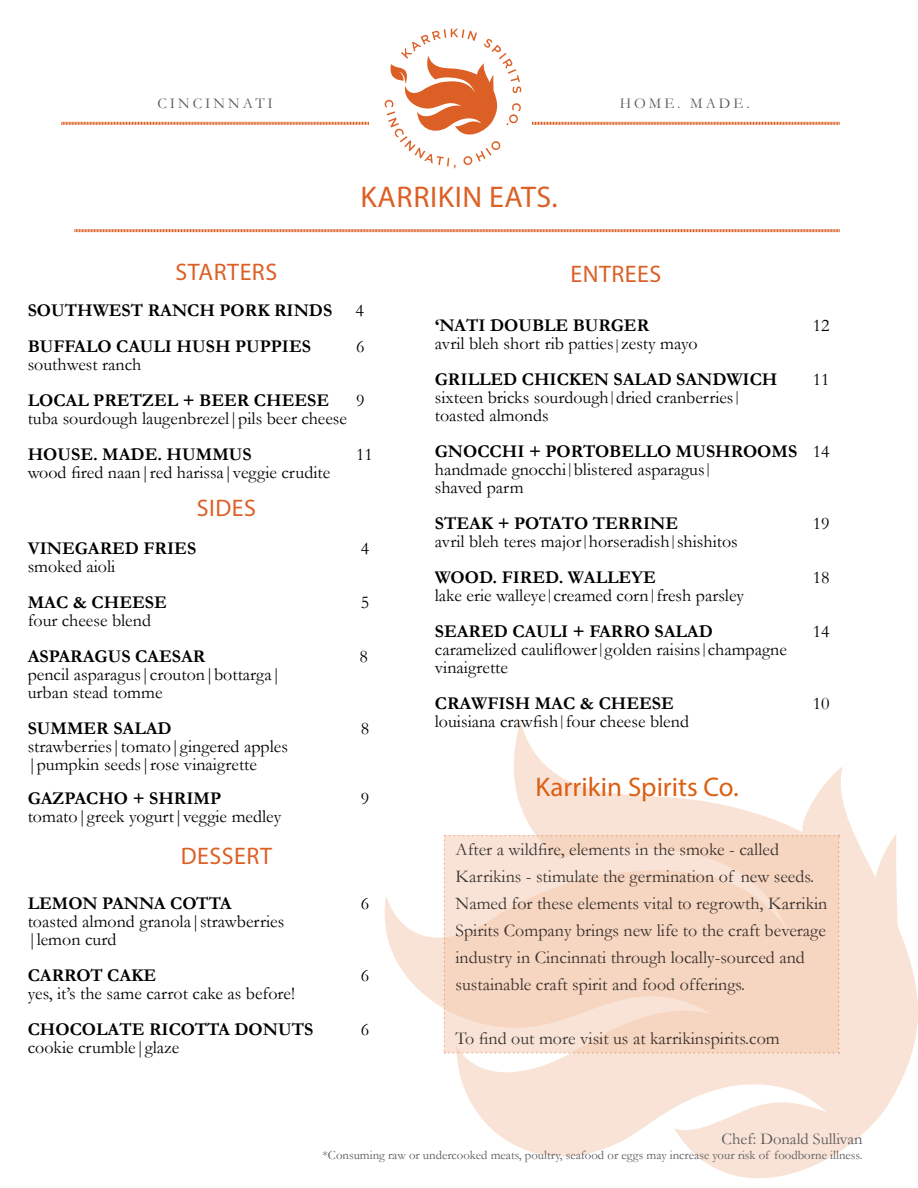
<style>
.page{position:relative;width:918px;height:1188px;background:#fff}
.page>*{position:absolute;margin:0;border:0;box-sizing:border-box;transform-origin:0 0}
.t1{font:30px "Myriad Pro";letter-spacing:.02em;color:#dc6026}
.t2{font:27px "Myriad Pro";color:#dc5f13}
.t3{font:24px "Myriad Pro";letter-spacing:.02em;color:#dc6026}
.t4{font:18px/18px "Garamond";color:#000}
.t5{font:700 18px "Garamond";color:#000}
.t6{font:16.5px "Garamond";color:#58595b}
.t7{font:15px "Garamond";letter-spacing:.2em;color:#58595b}
.t8{font:12.75px "Garamond";color:#58595b}
.s1{font-size:15px}
.s2{font-weight:700}
</style>
<div class="page">
<svg style="left:384px;top:722px;width:534px;height:456px"></svg>
<svg style="left:444px;top:835px;width:396px;height:219px;background:#f6d7c5"></svg>
<svg style="left:74px;top:229px;width:766px;height:4px;background:#ecae91"></svg>
<svg style="left:385px;top:29px;width:136px;height:139px"></svg>
<svg style="left:61px;top:121px;width:308px;height:4px"></svg>
<svg style="left:532px;top:121px;width:308px;height:4px"></svg>
<p class="t7" style="left:157px;top:94px;width:117px">CINCINNATI</p>
<p class="t7" style="left:620px;top:94px;width:131px">HOME. MADE.</p>
<h3 class="t3" style="left:176px;top:258px;width:103px">STARTERS</h3>
<h1 class="t1" style="left:360px;top:179px;width:199px">KARRIKIN EATS.</h1>
<h3 class="t3" style="left:570px;top:259px;width:92px">ENTREES</h3>
<p class="t5" style="left:28px;top:298px;width:306px">SOUTHWEST RANCH PORK RINDS</p>
<p class="t4" style="left:356px;top:301px;width:10px">4</p>
<p class="t5" style="left:28px;top:334px;width:285px">BUFFALO CAULI HUSH PUPPIES</p>
<p class="t4" style="left:356px;top:337px;width:10px">6</p>
<p class="t4" style="left:28px;top:355px;width:115px">southwest ranch</p>
<p class="t5" style="left:28px;top:388px;width:303px">LOCAL PRETZEL + BEER CHEESE</p>
<p class="t4" style="left:356px;top:391px;width:10px">9</p>
<p class="t4" style="left:28px;top:409px;width:321px">tuba sourdough laugenbrezel|pils beer cheese</p>
<p class="t5" style="left:28px;top:442px;width:226px">HOUSE. MADE. HUMMUS</p>
<p class="t4" style="left:356px;top:445px;width:18px">11</p>
<p class="t4" style="left:28px;top:463px;width:304px">wood fired naan|red harissa|veggie crudite</p>
<h3 class="t3" style="left:197px;top:493px;width:61px">SIDES</h3>
<p class="t5" style="left:28px;top:536px;width:170px">VINEGARED FRIES</p>
<p class="t4" style="left:361px;top:539px;width:10px">4</p>
<p class="t4" style="left:28px;top:557px;width:89px">smoked aioli</p>
<p class="t5" style="left:28px;top:590px;width:141px">MAC &amp; CHEESE</p>
<p class="t4" style="left:361px;top:593px;width:10px">5</p>
<p class="t4" style="left:28px;top:611px;width:125px">four cheese blend</p>
<p class="t5" style="left:28px;top:644px;width:179px">ASPARAGUS CAESAR</p>
<p class="t4" style="left:359px;top:647px;width:10px">8</p>
<p class="t4" style="left:28px;top:665px;width:255px">pencil asparagus|crouton|bottarga| urban stead tomme</p>
<p class="t5" style="left:28px;top:716px;width:145px">SUMMER SALAD</p>
<p class="t4" style="left:361px;top:719px;width:10px">8</p>
<p class="t4" style="left:28px;top:737px;width:262px">strawberries|tomato|gingered apples |pumpkin seeds|rose vinaigrette</p>
<p class="t5" style="left:28px;top:786px;width:195px">GAZPACHO + SHRIMP</p>
<p class="t4" style="left:361px;top:789px;width:10px">9</p>
<p class="t4" style="left:28px;top:807px;width:255px">tomato|greek yogurt|veggie medley</p>
<h3 class="t3" style="left:181px;top:841px;width:93px">DESSERT</h3>
<p class="t5" style="left:28px;top:891px;width:205px">LEMON PANNA COTTA</p>
<p class="t4" style="left:361px;top:894px;width:10px">6</p>
<p class="t4" style="left:28px;top:912px;width:258px">toasted almond granola|strawberries |lemon curd</p>
<p class="t5" style="left:28px;top:963px;width:130px">CARROT CAKE</p>
<p class="t4" style="left:361px;top:966px;width:10px">6</p>
<p class="t4" style="left:28px;top:984px;width:269px">yes, it’s the same carrot cake as before!</p>
<p class="t5" style="left:28px;top:1017px;width:287px">CHOCOLATE RICOTTA DONUTS</p>
<p class="t4" style="left:361px;top:1020px;width:10px">6</p>
<p class="t4" style="left:28px;top:1038px;width:153px">cookie crumble|glaze</p>
<p class="t5" style="left:435px;top:313px;width:216px">‘NATI DOUBLE BURGER</p>
<p class="t4" style="left:813px;top:316px;width:18px">12</p>
<p class="t4" style="left:435px;top:325px;width:344px;line-height:36px">avril bleh short rib patties<span class="s1">|</span>zesty mayo<br><span class="s2">GRILLED CHICKEN SALAD SANDWICH</span></p>
<p class="t4" style="left:813px;top:370px;width:18px">11</p>
<p class="t4" style="left:435px;top:388px;width:308px">sixteen bricks sourdough<span class="s1">|</span>dried cranberries<span class="s1">| </span>toasted almonds</p>
<p class="t4" style="left:435px;top:442px;width:396px"><span class="s2">GNOCCHI + PORTOBELLO MUSHROOMS</span> 14 handmade gnocchi<span class="s1">|</span>blistered asparagus<span class="s1">|<br></span>shaved parm</p>
<p class="t5" style="left:435px;top:511px;width:245px">STEAK + POTATO TERRINE</p>
<p class="t4" style="left:813px;top:514px;width:18px">19</p>
<p class="t4" style="left:435px;top:523px;width:304px;line-height:36px">avril bleh teres major<span class="s1">|</span>horseradish<span class="s1">|</span>shishitos<br><span class="s2">WOOD. FIRED. WALLEYE</span></p>
<p class="t4" style="left:813px;top:568px;width:18px">18</p>
<p class="t4" style="left:435px;top:577px;width:311px;line-height:36px">lake erie walleye<span class="s1">|</span>creamed corn<span class="s1">|</span>fresh parsley<br><span class="s2">SEARED CAULI + FARRO SALAD</span></p>
<p class="t4" style="left:813px;top:622px;width:18px">14</p>
<p class="t4" style="left:435px;top:640px;width:353px">caramelized cauliflower<span class="s1">|</span>golden raisins<span class="s1">|</span>champagne vinaigrette</p>
<p class="t5" style="left:435px;top:691px;width:241px">CRAWFISH MAC &amp; CHEESE</p>
<p class="t4" style="left:813px;top:694px;width:18px">10</p>
<p class="t4" style="left:435px;top:712px;width:256px">louisiana crawfish<span class="s1">|</span>four cheese blend</p>
<h2 class="t2" style="left:536px;top:770px;width:205px">Karrikin Spirits Co.</h2>
<p class="t4" style="left:455px;top:835px;width:373px;line-height:27px">After a wildfire, elements in the smoke - called Karrikins - stimulate the germination of new seeds.<br>Named for these elements vital to regrowth, Karrikin Spirits Company brings new life to the craft beverage industry in Cincinnati through locally-sourced and sustainable craft spirit and food offerings.</p>
<p class="t4" style="left:455px;top:1029px;width:326px">To find out more visit us at karrikinspirits.com</p>
<p class="t6" style="left:722px;top:1128px;width:142px">Chef: Donald Sullivan</p>
<p class="t8" style="left:322px;top:1147px;width:542px">*Consuming raw or undercooked meats, poultry, seafood or eggs may increase your risk of foodborne illness.</p>
</div>
